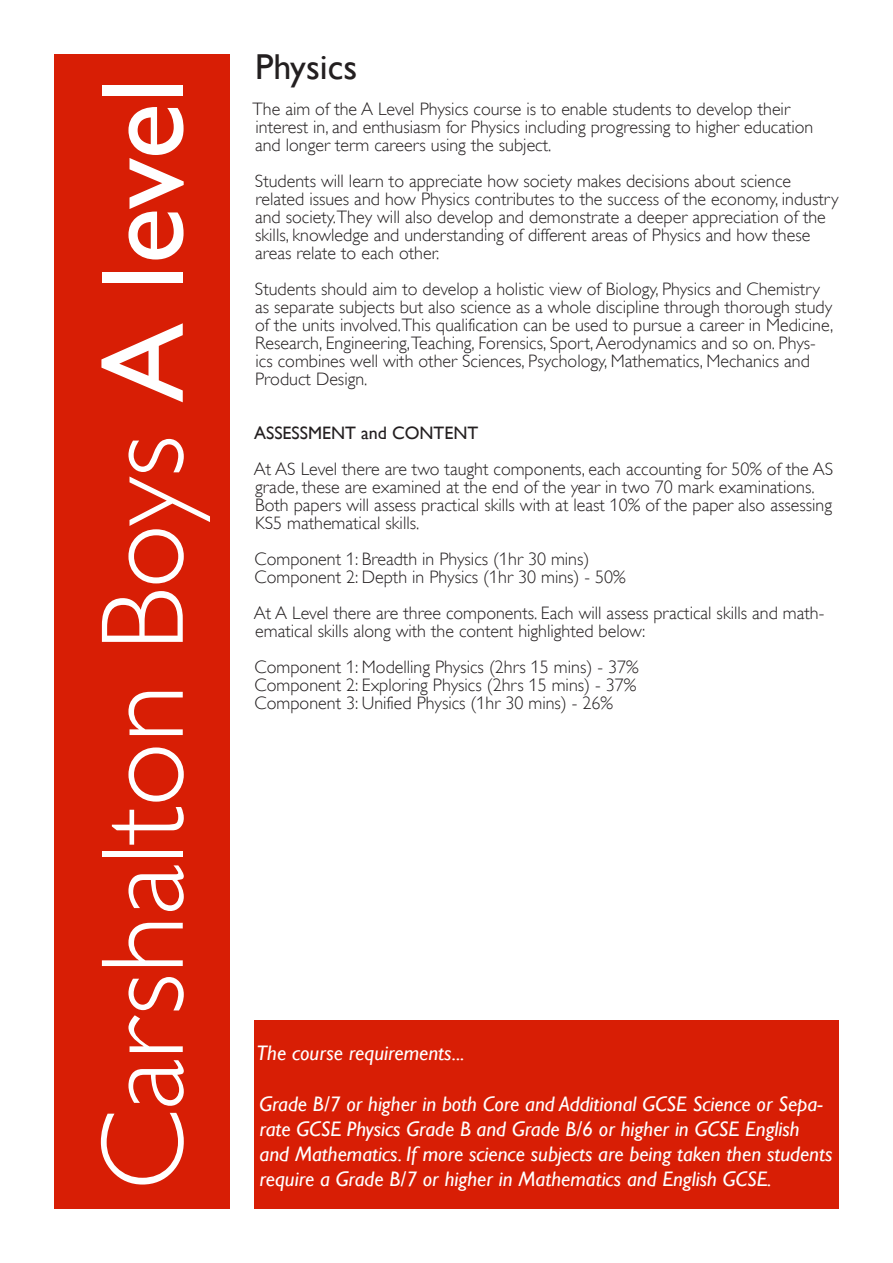
<style>
.page{position:relative;width:893px;height:1263px;background:#fff}
.page>*{position:absolute;margin:0;border:0;box-sizing:border-box;transform-origin:0 0}
.t1{font:300 118.5px "Gill Alt One";color:#fff}
.t2{font:36px "Gill Alt One";color:#231f20}
.t3{font:italic 21px/25.2px "Gill Alt One";color:#fff}
.t4{font:300 18px/18px "Gill Alt One";color:#231f20}
.t5{font:18px "Gill Sans";color:#231f20}
.s1{font-weight:400}
</style>
<div class="page">
<div style="left:54px;top:54px;width:176px;height:1155px;background:#d81e05"></div>
<div style="left:255px;top:1020px;width:584px;height:189px;background:#d81e05"></div>
<p class="t1" style="left:74px;top:1190px;width:1115px;rotate:-90deg">Carshalton Boys <span class="s1">A level</span></p>
<p class="t2" style="left:255px;top:46px;width:104px">Physics</p>
<p class="t4" style="left:253px;top:100px;width:539px">The aim of the A Level Physics course is to enable students to develop their</p>
<p class="t4" style="left:255px;top:118px;width:560px">interest in, and enthusiasm for Physics including progressing to higher education and longer term careers using the subject.</p>
<p class="t4" style="left:255px;top:172px;width:585px">Students will learn to appreciate how society makes decisions about science related issues and how Physics contributes to the success of the economy, industry and society.They will also develop and demonstrate a deeper appreciation of the skills, knowledge and understanding of different areas of Physics and how these areas relate to each other.</p>
<p class="t4" style="left:255px;top:280px;width:580px">Students should aim to develop a holistic view of Biology, Physics and Chemistry as separate subjects but also science as a whole discipline through thorough study of the units involved.This qualification can be used to pursue a career in Medicine, Research, Engineering,Teaching, Forensics, Sport, Aerodynamics and so on. Phys&shy;ics combines well with other Sciences, Psychology, Mathematics, Mechanics and Product Design.</p>
<p class="t5" style="left:254px;top:422px;width:226px">ASSESSMENT and CONTENT</p>
<p class="t4" style="left:254px;top:460px;width:581px">At AS Level there are two taught components, each accounting for 50% of the AS grade, these are examined at the end of the year in two 70 mark examinations.<br>Both papers will assess practical skills with at least 10% of the paper also assessing KS5 mathematical skills.</p>
<p class="t4" style="left:255px;top:550px;width:336px">Component 1: Breadth in Physics (1hr 30 mins)</p>
<p class="t4" style="left:255px;top:568px;width:373px">Component 2: Depth in Physics (1hr 30 mins) - 50%</p>
<p class="t4" style="left:254px;top:604px;width:572px">At A Level there are three components. Each will assess practical skills and math&shy;ematical skills along with the content highlighted below:</p>
<p class="t4" style="left:255px;top:658px;width:385px">Component 1: Modelling Physics (2hrs 15 mins) - 37%</p>
<p class="t4" style="left:255px;top:676px;width:383px">Component 2: Exploring Physics (2hrs 15 mins) - 37%</p>
<p class="t4" style="left:255px;top:694px;width:360px">Component 3: Unified Physics (1hr 30 mins) - 26%</p>
<p class="t3" style="left:256px;top:1040px;width:210px">The course requirements...</p>
<p class="t3" style="left:259px;top:1091px;width:575px">Grade B/7 or higher in both Core and Additional GCSE Science or Sepa&shy;rate GCSE Physics Grade B and Grade B/6 or higher in GCSE English and Mathematics. If more science subjects are being taken then students require a Grade B/7 or higher in Mathematics and English GCSE.</p>
</div>
